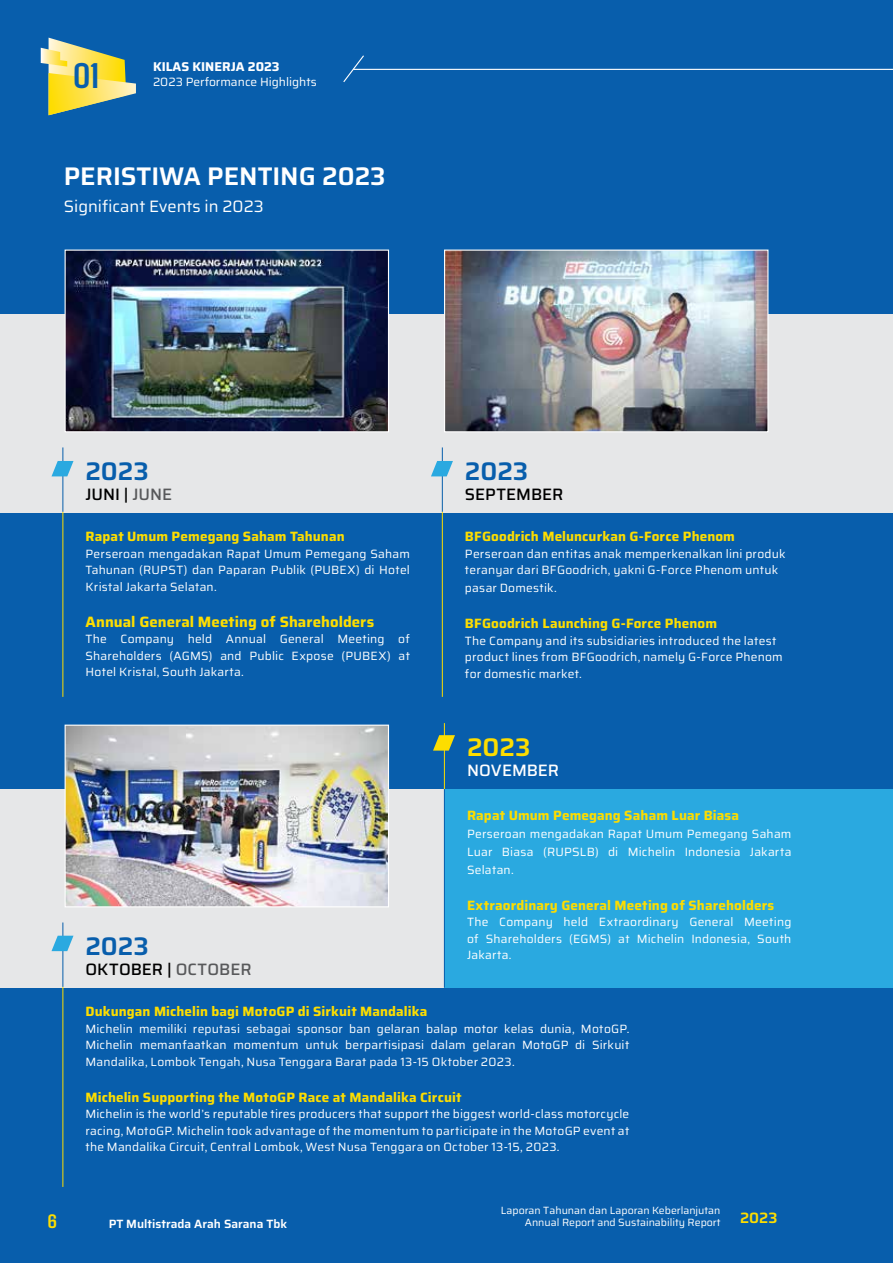
<style>
.page{position:relative;width:893px;height:1263px;background:#085eac}
.page>*{position:absolute;margin:0;border:0;box-sizing:border-box;transform-origin:0 0}
.t1{font:700 35.7px "Agdasima";color:#085eac}
.t2{font:100 25.5px "Saira";color:#fff}
.t3{font:100 25.5px "Saira";letter-spacing:-.005em;color:#085eac}
.t4{font:100 25.5px "Saira";color:#fddd00}
.t5{font:700 19.5px "Agdasima";color:#fddd00}
.t6{font:100 16.5px "Saira";color:#000}
.t7{font:100 16.5px "Saira";color:#fff}
.t8{font:100 15px "Saira";letter-spacing:.005em;color:#fddd00}
.t9{font:100 13.5px "Saira";letter-spacing:.005em;color:#fddd00}
.t10{font:100 12.75px "Saira";color:#fff}
.t11{font:100 12px/16.5px "Saira";letter-spacing:.015em;color:#fff;text-align:justify}
.t12{font:100 10.5px/12.6px "Saira";color:#fff;text-align:right}
.s1{color:#58595b}
</style>
<div class="page">
<svg style="left:41px;top:38px;width:95px;height:77px"></svg>
<svg style="left:343px;top:55px;width:22px;height:27px"></svg>
<hr style="left:353px;top:69px;width:540px;height:1px;background:#fff">
<div style="left:0;top:314px;width:893px;height:198px;background:#e6e7e8"></div>
<div style="left:0;top:789px;width:893px;height:198px;background:#e6e7e8"></div>
<div style="left:444px;top:789px;width:449px;height:198px;background:#2aa9e0"></div>
<hr style="left:63px;top:447px;width:1px;height:65px;background:#085eac">
<hr style="left:63px;top:512px;width:1px;height:185px;background:#fddd00">
<hr style="left:63px;top:922px;width:1px;height:65px;background:#085eac">
<hr style="left:63px;top:987px;width:1px;height:200px;background:#fddd00">
<hr style="left:442px;top:447px;width:1px;height:65px;background:#085eac">
<hr style="left:442px;top:512px;width:1px;height:185px;background:#fddd00">
<hr style="left:444px;top:723px;width:1px;height:66px;background:#fddd00">
<hr style="left:444px;top:789px;width:1px;height:198px;background:#085eac">
<img style="left:67px;top:252px;width:320px;height:178px">
<img style="left:67px;top:727px;width:320px;height:178px">
<div style="left:65px;top:725px;width:324px;height:182px;border:1px solid #fff"></div>
<img style="left:446px;top:252px;width:320px;height:178px">
<div style="left:444px;top:250px;width:324px;height:182px;border:1px solid #fff"></div>
<svg style="left:52px;top:936px;width:22px;height:15px"></svg>
<svg style="left:52px;top:461px;width:22px;height:15px"></svg>
<svg style="left:431px;top:461px;width:22px;height:15px"></svg>
<svg style="left:433px;top:735px;width:22px;height:16px"></svg>
<h1 class="t1" style="left:74px;top:56px;width:27px">01</h1>
<p class="t10" style="left:153px;top:56px;width:128px">KILAS KINERJA 2023</p>
<p class="t11" style="left:153px;top:73px;width:165px">2023 Performance Highlights</p>
<h2 class="t2" style="left:64px;top:156px;width:323px">PERISTIWA PENTING 2023</h2>
<h3 class="t7" style="left:64px;top:193px;width:201px">Significant Events in 2023</h3>
<h2 class="t3" style="left:85px;top:450px;width:65px">2023</h2>
<h3 class="t6" style="left:85px;top:481px;width:88px">JUNI | <span class="s1">JUNE</span></h3>
<p class="t9" style="left:85px;top:525px;width:261px">Rapat Umum Pemegang Saham Tahunan</p>
<p class="t11" style="left:85px;top:545px;width:326px">Perseroan mengadakan Rapat Umum Pemegang Saham Tahunan (RUPST) dan Paparan Publik (PUBEX) di Hotel Kristal Jakarta Selatan.</p>
<p class="t8" style="left:85px;top:609px;width:290px">Annual General Meeting of Shareholders</p>
<p class="t11" style="left:85px;top:630px;width:326px">The Company held Annual General Meeting of Shareholders (AGMS) and Public Expose (PUBEX) at Hotel Kristal, South Jakarta.</p>
<h2 class="t3" style="left:85px;top:925px;width:65px">2023</h2>
<h3 class="t6" style="left:85px;top:956px;width:168px">OKTOBER | <span class="s1">OCTOBER</span></h3>
<h2 class="t3" style="left:465px;top:450px;width:65px">2023</h2>
<h3 class="t6" style="left:465px;top:481px;width:100px">SEPTEMBER</h3>
<p class="t9" style="left:465px;top:525px;width:272px">BFGoodrich Meluncurkan G-Force Phenom</p>
<p class="t11" style="left:465px;top:545px;width:322px">Perseroan dan entitas anak memperkenalkan lini produk teranyar dari BFGoodrich, yakni G-Force Phenom untuk</p>
<p class="t11" style="left:465px;top:579px;width:93px">pasar Domestik.</p>
<p class="t9" style="left:465px;top:612px;width:254px">BFGoodrich Launching G-Force Phenom</p>
<p class="t11" style="left:465px;top:632px;width:319px;text-align:left">The Company and its subsidiaries introduced the latest product lines from BFGoodrich, namely G-Force Phenom for domestic market.</p>
<h2 class="t4" style="left:467px;top:726px;width:65px">2023</h2>
<h3 class="t7" style="left:467px;top:756px;width:94px">NOVEMBER</h3>
<p class="t9" style="left:467px;top:804px;width:274px">Rapat Umum Pemegang Saham Luar Biasa</p>
<p class="t11" style="left:467px;top:824px;width:326px;line-height:18px">Perseroan mengadakan Rapat Umum Pemegang Saham Luar Biasa (RUPSLB) di Michelin Indonesia Jakarta Selatan.</p>
<p class="t9" style="left:467px;top:894px;width:309px">Extraordinary General Meeting of Shareholders</p>
<p class="t11" style="left:467px;top:913px;width:326px">The Company held Extraordinary General Meeting of Shareholders (EGMS) at Michelin Indonesia, South Jakarta.</p>
<p class="t9" style="left:85px;top:1000px;width:343px">Dukungan Michelin bagi MotoGP di Sirkuit Mandalika</p>
<p class="t11" style="left:85px;top:1020px;width:545px">Michelin memiliki reputasi sebagai sponsor ban gelaran balap motor kelas dunia, MotoGP.<br>Michelin memanfaatkan momentum untuk berpartisipasi dalam gelaran MotoGP di Sirkuit Mandalika, Lombok Tengah, Nusa Tenggara Barat pada 13-15 Oktober 2023.</p>
<p class="t9" style="left:85px;top:1086px;width:378px">Michelin Supporting the MotoGP Race at Mandalika Circuit</p>
<p class="t11" style="left:85px;top:1105px;width:545px">Michelin is the world’s reputable tires producers that support the biggest world-class motorcycle racing, MotoGP. Michelin took advantage of the momentum to participate in the MotoGP event at the Mandalika Circuit, Central Lombok, West Nusa Tenggara on October 13-15, 2023.</p>
<h3 class="t5" style="left:48px;top:1210px;width:10px">6</h3>
<p class="t11" style="left:109px;top:1215px;width:180px">PT Multistrada Arah Sarana Tbk</p>
<p class="t12" style="left:501px;top:1203px;width:221px">Laporan Tahunan dan Laporan Keberlanjutan<br>Annual Report and Sustainability Report</p>
<p class="t8" style="left:740px;top:1206px;width:39px">2023</p>
</div>
